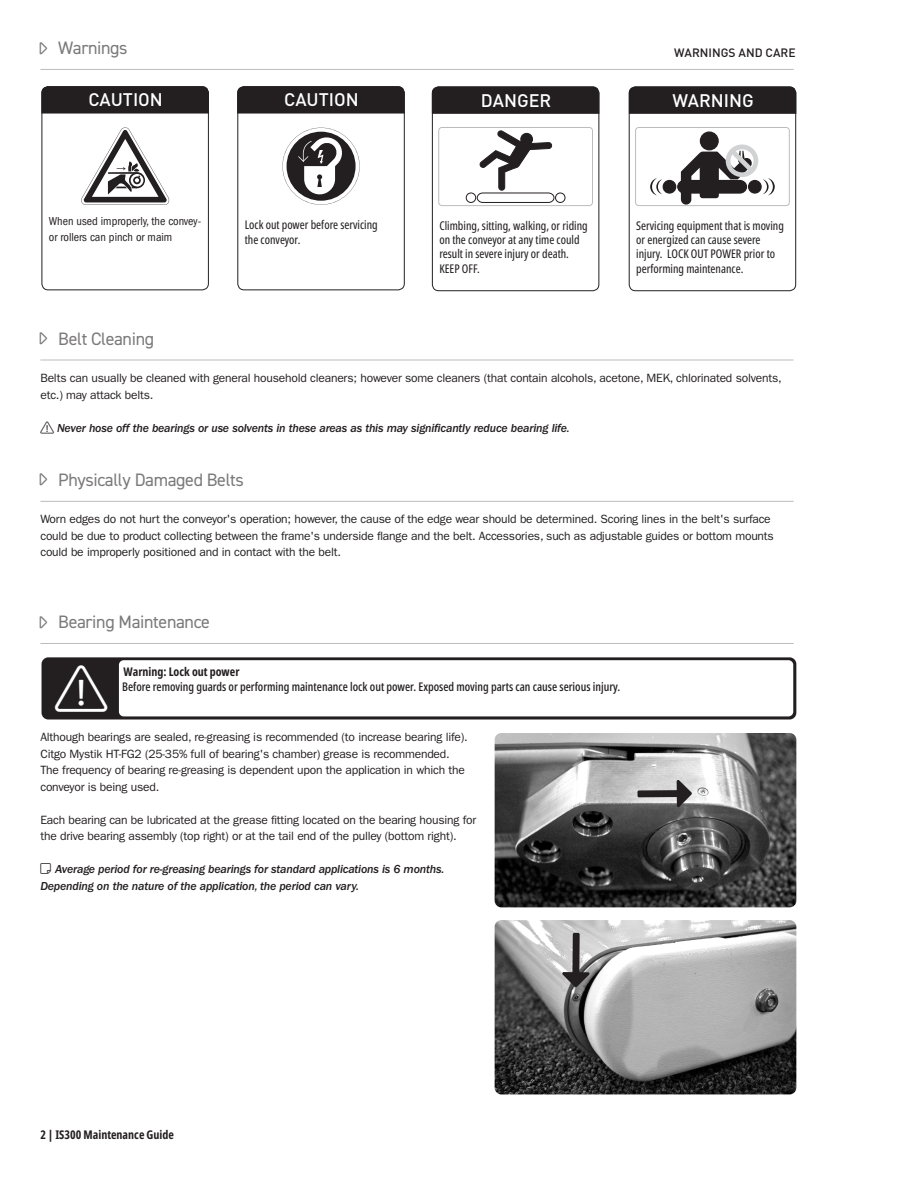
<style>
.page{position:relative;width:918px;height:1188px;background:#fff}
.page>*{position:absolute;margin:0;border:0;box-sizing:border-box;transform-origin:0 0}
.FA_Icon{font:300 46.5px "Font Awesome 5 Pro";color:#fff}
.Section_Title-Left_p{font:18px "DIN2014";letter-spacing:-.02em;color:#7b7979}
.Chapter_Title-Left_p{font:500 18px "DIN";color:#fff}
.Manual_Text_-_Englis{font:12px/16.5px "ITC Franklin Gothic Std";letter-spacing:-.015em;color:#231f20}
.t1{font:extra-condensed 12px/14.4px "Noto Sans";color:#231f20}
.Manual_Text_-_Englis-2{font:12px/16.5px "ITC Franklin Gothic Std Med It";letter-spacing:-.015em;color:#231f20}
.Notes{font:500 extra-condensed 12px "Noto Sans";color:#231f20}
.Manual_Text{font:condensed 12px/16.5px "ITC Franklin Gothic Std";color:#231f20}
.Notes-2{font:700 extra-condensed 12px "Noto Sans";color:#231f20}
.Chapter_Title-Left_p-2{font:500 12px "DIN";color:#231f20}
</style>
<div class="page">
<hr style="left:40px;top:69px;width:754px;height:1px;background:#bdbcbc">
<hr style="left:40px;top:360px;width:754px;height:1px;background:#bdbcbc">
<hr style="left:40px;top:501px;width:754px;height:1px;background:#bdbcbc">
<hr style="left:40px;top:643px;width:754px;height:1px;background:#bdbcbc">
<div style="left:237px;top:86px;width:168px;height:204px;border:1px solid #231f20;border-radius:6px"></div>
<div style="left:42px;top:86px;width:167px;height:204px;border:1px solid #231f20;border-radius:6px"></div>
<svg style="left:81px;top:128px;width:88px;height:77px"></svg>
<svg style="left:283px;top:128px;width:77px;height:77px"></svg>
<svg style="left:41px;top:86px;width:168px;height:28px;background:#282425"></svg>
<div style="left:432px;top:87px;width:167px;height:204px;border:1px solid #231f20;border-radius:6px"></div>
<div style="left:466px;top:192px;width:10px;height:11px;border:1px solid #231f20;border-radius:50%"></div>
<div style="left:555px;top:192px;width:11px;height:11px;border:1px solid #231f20;border-radius:50%"></div>
<svg style="left:476px;top:130px;width:79px;height:73px"></svg>
<div style="left:438px;top:127px;width:155px;height:79px;border:1px solid #bdbcbc;border-radius:3px"></div>
<svg style="left:432px;top:86px;width:168px;height:28px;background:#272324"></svg>
<svg style="left:237px;top:86px;width:168px;height:28px;background:#272425"></svg>
<div style="left:629px;top:87px;width:167px;height:204px;border:1px solid #231f20;border-radius:6px"></div>
<svg style="left:650px;top:178px;width:12px;height:17px"></svg>
<div style="left:663px;top:180px;width:13px;height:13px;background:#231f20;border-radius:50%"></div>
<div style="left:663px;top:180px;width:13px;height:14px;border:1px solid #231f20;border-radius:50%"></div>
<div style="left:700px;top:132px;width:18px;height:18px;background:#231f20;border-radius:50%"></div>
<div style="left:700px;top:131px;width:19px;height:19px;border:1px solid #231f20;border-radius:50%"></div>
<svg style="left:677px;top:145px;width:98px;height:59px"></svg>
<div style="left:635px;top:127px;width:155px;height:79px;border:1px solid #bdbcbc;border-radius:3px"></div>
<svg style="left:629px;top:86px;width:168px;height:28px;background:#272324"></svg>
<div style="left:42px;top:657px;width:754px;height:63px;background:#231f20;border-radius:7px"></div>
<div style="left:119px;top:660px;width:674px;height:56px;background:#fff;border-radius:5px"></div>
<img style="left:495px;top:733px;width:301px;height:174px">
<img style="left:495px;top:920px;width:301px;height:174px">
<svg style="left:562px;top:933px;width:28px;height:54px;background:#8c8b8b"></svg>
<svg style="left:637px;top:779px;width:55px;height:29px;background:#8e8d8d"></svg>
<p class="Section_Title-Left_p" style="left:58px;top:37px;width:71px">Warnings</p>
<p class="Chapter_Title-Left_p" style="left:88px;top:88px;width:76px">CAUTION</p>
<p class="Chapter_Title-Left_p" style="left:284px;top:88px;width:76px">CAUTION</p>
<p class="Chapter_Title-Left_p" style="left:481px;top:89px;width:72px">DANGER</p>
<p class="Manual_Text" style="left:49px;top:213px;width:154px">When used improperly, the convey&shy;or rollers can pinch or maim</p>
<p class="t1" style="left:245px;top:218px;width:135px">Lock out power before servicing the conveyor.</p>
<p class="Section_Title-Left_p" style="left:58px;top:327px;width:97px">Belt Cleaning</p>
<p class="t1" style="left:439px;top:218px;width:150px">Climbing, sitting, walking, or riding on the conveyor at any time could result in severe injury or death.<br>KEEP OFF.</p>
<p class="Chapter_Title-Left_p-2" style="left:674px;top:45px;width:123px">WARNINGS AND CARE</p>
<p class="Chapter_Title-Left_p" style="left:672px;top:89px;width:83px">WARNING</p>
<p class="t1" style="left:636px;top:218px;width:149px">Servicing equipment that is moving or energized can cause severe injury. LOCK OUT POWER prior to performing maintenance.</p>
<p class="Manual_Text_-_Englis" style="left:40px;top:370px;width:743px">Belts can usually be cleaned with general household cleaners; however some cleaners (that contain alcohols, acetone, MEK, chlorinated solvents, etc.) may attack belts.</p>
<p class="Manual_Text_-_Englis-2" style="left:40px;top:420px;width:531px">●▼□■▼■● Never hose off the bearings or use solvents in these areas as this may significantly reduce bearing life.</p>
<p class="Section_Title-Left_p" style="left:58px;top:469px;width:187px">Physically Damaged Belts</p>
<p class="Manual_Text_-_Englis" style="left:40px;top:511px;width:735px">Worn edges do not hurt the conveyor's operation; however, the cause of the edge wear should be determined. Scoring lines in the belt's surface could be due to product collecting between the frame's underside flange and the belt. Accessories, such as adjustable guides or bottom mounts could be improperly positioned and in contact with the belt.</p>
<p class="Section_Title-Left_p" style="left:58px;top:611px;width:153px">Bearing Maintenance</p>
<p class="FA_Icon" style="left:55px;top:665px;width:4px">●▼□■■●</p>
<p class="Notes-2" style="left:124px;top:663px;width:117px">Warning: Lock out power</p>
<p class="Notes" style="left:122px;top:678px;width:500px">Before removing guards or performing maintenance lock out power. Exposed moving parts can cause serious injury.</p>
<p class="Manual_Text_-_Englis" style="left:40px;top:729px;width:429px">Although bearings are sealed, re-greasing is recommended (to increase bearing life).<br>Citgo Mystik HT-FG2 (25-35% full of bearing's chamber) grease is recommended.<br>The frequency of bearing re-greasing is dependent upon the application in which the conveyor is being used.</p>
<p class="Manual_Text_-_Englis" style="left:40px;top:812px;width:437px">Each bearing can be lubricated at the grease fitting located on the bearing housing for the drive bearing assembly (top right) or at the tail end of the pulley (bottom right).</p>
<p class="Manual_Text_-_Englis-2" style="left:40px;top:861px;width:405px">▲▼■□▼ Average period for re-greasing bearings for standard applications is 6 months.<br>Depending on the nature of the application, the period can vary.</p>
<p class="Notes-2" style="left:40px;top:1125px;width:135px">2 | IS300 Maintenance Guide</p>
</div>
